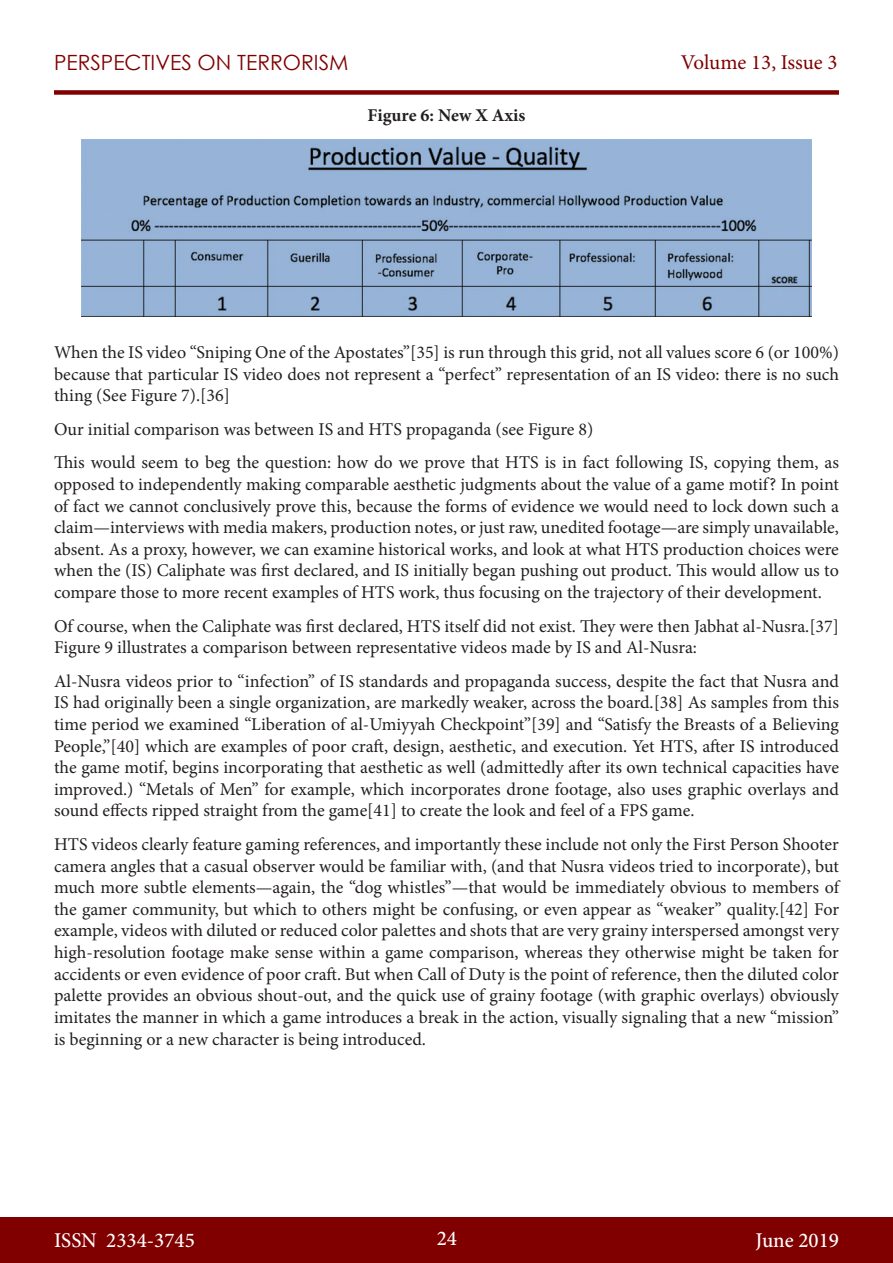
<style>
.page{position:relative;width:893px;height:1263px;background:#fff}
.page>*{position:absolute;margin:0;border:0;box-sizing:border-box;transform-origin:0 0}
.t1{font:500 21px "Minion Pro";color:#fff}
.t2{font:21px "Century Gothic";color:#800000}
.t3{font:21px "Minion Pro";letter-spacing:-.005em;color:#800000}
.t4{font:18px/21.6px "Minion Pro";color:#231f20;text-align:justify}
.t5{font:700 18px "Minion Pro";color:#231f20}
</style>
<div class="page">
<div style="left:0;top:1217px;width:893px;height:46px;background:#800000"></div>
<div style="left:54px;top:90px;width:785px;height:5px;background:#800000"></div>
<img style="left:82px;top:139px;width:729px;height:177px">
<p class="t2" style="left:54px;top:47px;width:296px">PERSPECTIVES ON TERRORISM</p>
<p class="t3" style="left:681px;top:48px;width:158px">Volume 13, Issue 3</p>
<p class="t5" style="left:368px;top:103px;width:159px">Figure 6: New X Axis</p>
<p class="t4" style="left:54px;top:342px;width:786px">When the IS video “Sniping One of the Apostates”[35] is run through this grid, not all values score 6 (or 100%) because that particular IS video does not represent a “perfect” representation of an IS video: there is no such thing (See Figure 7).[36]</p>
<p class="t4" style="left:54px;top:418px;width:541px">Our initial comparison was between IS and HTS propaganda (see Figure 8)</p>
<p class="t4" style="left:54px;top:452px;width:786px">This would seem to beg the question: how do we prove that HTS is in fact following IS, copying them, as opposed to independently making comparable aesthetic judgments about the value of a game motif? In point of fact we cannot conclusively prove this, because the forms of evidence we would need to lock down such a claim—interviews with media makers, production notes, or just raw, unedited footage—are simply unavailable, absent. As a proxy, however, we can examine historical works, and look at what HTS production choices were when the (IS) Caliphate was first declared, and IS initially began pushing out product. This would allow us to compare those to more recent examples of HTS work, thus focusing on the trajectory of their development.</p>
<p class="t4" style="left:54px;top:615px;width:787px">Of course, when the Caliphate was first declared, HTS itself did not exist. They were then Jabhat al-Nusra.[37]<br>Figure 9 illustrates a comparison between representative videos made by IS and Al-Nusra:</p>
<p class="t4" style="left:54px;top:670px;width:787px">Al-Nusra videos prior to “infection” of IS standards and propaganda success, despite the fact that Nusra and IS had originally been a single organization, are markedly weaker, across the board.[38] As samples from this time period we examined “Liberation of al-Umiyyah Checkpoint”[39] and “Satisfy the Breasts of a Believing People,”[40] which are examples of poor craft, design, aesthetic, and execution. Yet HTS, after IS introduced the game motif, begins incorporating that aesthetic as well (admittedly after its own technical capacities have improved.) “Metals of Men” for example, which incorporates drone footage, also uses graphic overlays and sound effects ripped straight from the game[41] to create the look and feel of a FPS game.</p>
<p class="t4" style="left:54px;top:834px;width:786px">HTS videos clearly feature gaming references, and importantly these include not only the First Person Shooter camera angles that a casual observer would be familiar with, (and that Nusra videos tried to incorporate), but much more subtle elements—again, the “dog whistles”—that would be immediately obvious to members of the gamer community, but which to others might be confusing, or even appear as “weaker” quality.[42] For example, videos with diluted or reduced color palettes and shots that are very grainy interspersed amongst very high-resolution footage make sense within a game comparison, whereas they otherwise might be taken for accidents or even evidence of poor craft. But when Call of Duty is the point of reference, then the diluted color palette provides an obvious shout-out, and the quick use of grainy footage (with graphic overlays) obviously imitates the manner in which a game introduces a break in the action, visually signaling that a new “mission” is beginning or a new character is being introduced.</p>
<p class="t1" style="left:54px;top:1226px;width:142px">ISSN 2334-3745</p>
<p class="t1" style="left:437px;top:1224px;width:22px">24</p>
<p class="t1" style="left:756px;top:1226px;width:85px">June 2019</p>
</div>
